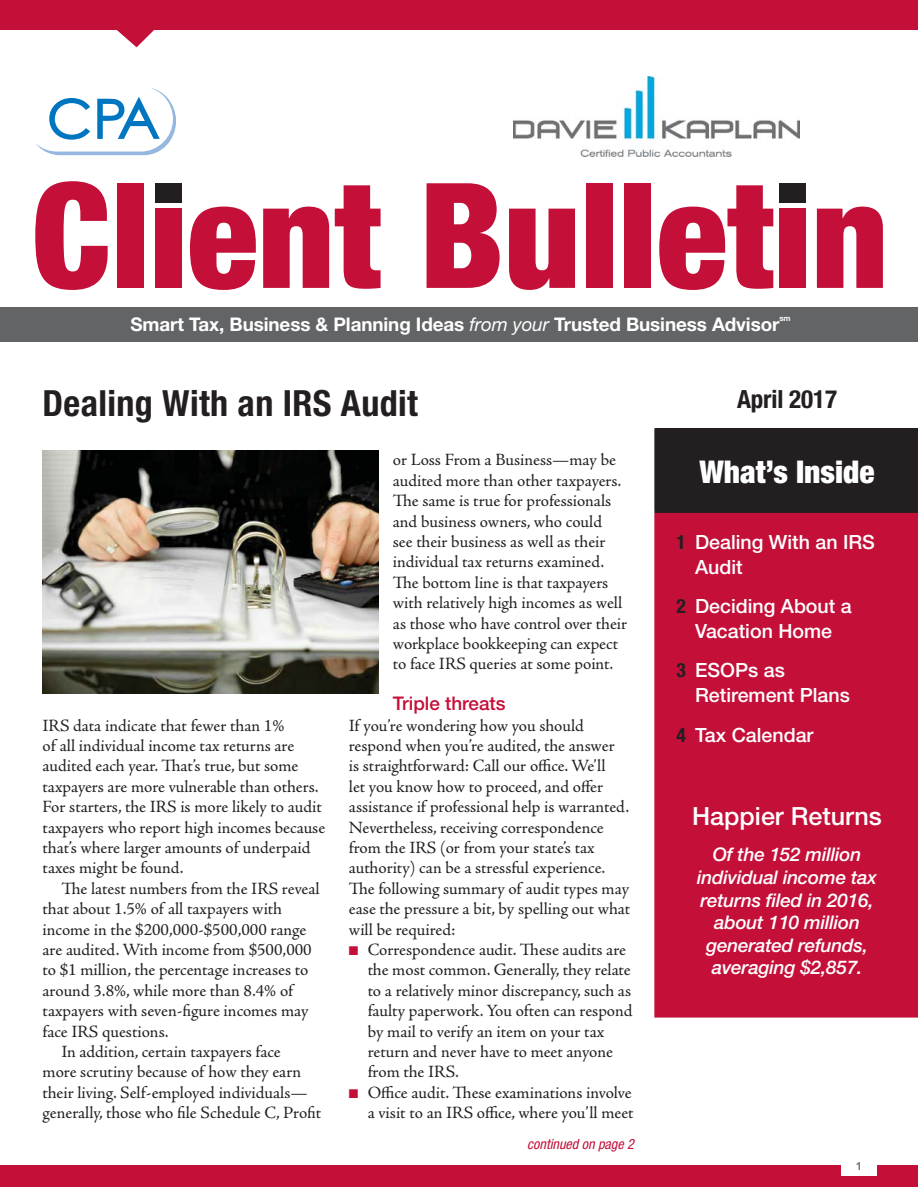
<style>
.page{position:relative;width:918px;height:1188px;background:#fff}
.page>*{position:absolute;margin:0;border:0;box-sizing:border-box;transform-origin:0 0}
.t1{font:700 condensed 36.15px "Helvetica Neue";letter-spacing:.01em;color:#231f20}
.t2{font:900 condensed 31.35px "Helvetica Neue";color:#fff}
.t3{font:500 25.05px "Helvetica Neue";color:#fff}
.t4{font:700 condensed 25.05px "Helvetica Neue";letter-spacing:-.005em;color:#231f20}
.t5{font:500 19.65px/25px "Helvetica Neue";color:#fff}
.t6{font:italic 500 18.9px/22.6px "Helvetica Neue";letter-spacing:-.01em;color:#fff;text-align:center}
.t7{font:700 18.9px "Helvetica Neue";letter-spacing:-.005em;color:#fff}
.t8{font:500 18.9px "Helvetica Neue";color:#c40f39}
.t9{font:17.25px/20.4px "Adobe Jenson Pro";color:#231f20}
.t10{font:italic condensed 14.1px "Helvetica Neue";color:#c40f39}
.t11{font:800 10.95px "Avenir";color:#636466}
.t12{font:700 7.8px "Helvetica Neue";color:#fff}
.s1{font-weight:400;font-style:italic}
.s2{color:#c40f39}
.s3{font-weight:700;font-stretch:condensed;color:#231f20}
</style>
<div class="page">
<svg style="left:35px;top:181px;width:73px;height:109px"></svg>
<div style="left:117px;top:183px;width:26px;height:105px;background:#c40f39"></div>
<div style="left:155px;top:209px;width:26px;height:79px;background:#c40f39"></div>
<div style="left:155px;top:183px;width:26px;height:20px;background:#231f20"></div>
<svg style="left:190px;top:207px;width:66px;height:83px"></svg>
<svg style="left:263px;top:207px;width:66px;height:81px"></svg>
<svg style="left:335px;top:185px;width:46px;height:104px"></svg>
<svg style="left:427px;top:183px;width:73px;height:105px"></svg>
<svg style="left:509px;top:209px;width:66px;height:81px"></svg>
<div style="left:586px;top:183px;width:27px;height:105px;background:#c40f39"></div>
<div style="left:624px;top:183px;width:27px;height:105px;background:#c40f39"></div>
<svg style="left:659px;top:185px;width:114px;height:105px"></svg>
<div style="left:779px;top:209px;width:27px;height:79px;background:#c40f39"></div>
<div style="left:779px;top:183px;width:27px;height:20px;background:#231f20"></div>
<svg style="left:817px;top:207px;width:66px;height:81px"></svg>
<div style="left:0;top:307px;width:918px;height:35px;background:#636466"></div>
<div style="left:0;top:1px;width:918px;height:29px;background:#c40f39"></div>
<svg style="left:117px;top:30px;width:37px;height:17px"></svg>
<svg style="left:36px;top:88px;width:140px;height:67px"></svg>
<div style="left:0;top:1165px;width:918px;height:22px;background:#c40f39"></div>
<div style="left:841px;top:1156px;width:36px;height:19px;background:#fff"></div>
<img style="left:43px;top:451px;width:336px;height:242px">
<div style="left:655px;top:428px;width:263px;height:84px;background:#231f20"></div>
<div style="left:655px;top:512px;width:263px;height:505px;background:#c40f39"></div>
<hr style="left:654px;top:428px;width:2px;height:83px;background:#231f20">
<hr style="left:654px;top:511px;width:264px;height:2px;background:#231f20">
<hr style="left:654px;top:1016px;width:264px;height:2px;background:#c40f39">
<hr style="left:654px;top:513px;width:2px;height:249px;background:#c40f39">
<hr style="left:654px;top:764px;width:2px;height:252px;background:#c40f39">
<hr style="left:654px;top:762px;width:264px;height:2px;background:#c40f39">
<img style="left:513px;top:77px;width:287px;height:80px">
<p class="t7" style="left:130px;top:318px;width:650px">Smart Tax, Business &amp; Planning Ideas <span class="s1">from your</span> Trusted Business Advisor</p>
<p class="t12" style="left:779px;top:315px;width:13px">sm</p>
<h1 class="t1" style="left:43px;top:391px;width:377px">Dealing With an IRS Audit</h1>
<p class="t9" style="left:43px;top:717px;width:284px">IRS data indicate that fewer than 1%<br>of all individual income tax returns are audited each year. That’s true, but some taxpayers are more vulnerable than others.<br>For starters, the IRS is more likely to audit taxpayers who report high incomes because that’s where larger amounts of underpaid taxes might be found.</p>
<p class="t9" style="left:61px;top:880px;width:260px">The latest numbers from the IRS reveal</p>
<p class="t9" style="left:43px;top:900px;width:241px">that about 1.5% of all taxpayers with</p>
<p class="t9" style="left:43px;top:921px;width:265px">income in the $200,000-$500,000 range</p>
<p class="t9" style="left:43px;top:941px;width:271px">are audited. With income from $500,000</p>
<p class="t9" style="left:43px;top:962px;width:267px">to $1 million, the percentage increases to</p>
<p class="t9" style="left:43px;top:982px;width:252px">around 3.8%, while more than 8.4% of</p>
<p class="t9" style="left:43px;top:1002px;width:267px">taxpayers with seven-figure incomes may</p>
<p class="t9" style="left:43px;top:1023px;width:127px">face IRS questions.</p>
<p class="t9" style="left:61px;top:1043px;width:221px">In addition, certain taxpayers face</p>
<p class="t9" style="left:43px;top:1064px;width:260px">more scrutiny because of how they earn</p>
<p class="t9" style="left:43px;top:1084px;width:267px">their living. Self-employed individuals—</p>
<p class="t9" style="left:43px;top:1104px;width:280px">generally, those who file Schedule C, Profit</p>
<p class="t9" style="left:393px;top:452px;width:236px">or Loss From a Business—may be audited more than other taxpayers.<br>The same is true for professionals and business owners, who could<br>see their business as well as their individual tax returns examined.<br>The bottom line is that taxpayers with relatively high incomes as well as those who have control over their workplace bookkeeping can expect to face IRS queries at some point.</p>
<p class="t8" style="left:393px;top:697px;width:114px">Triple threats</p>
<p class="t9" style="left:349px;top:717px;width:283px">If you’re wondering how you should respond when you’re audited, the answer<br>is straightforward: Call our office. We’ll<br>let you know how to proceed, and offer assistance if professional help is warranted.<br>Nevertheless, receiving correspondence from the IRS (or from your state’s tax authority) can be a stressful experience.<br>The following summary of audit types may ease the pressure a bit, by spelling out what will be required:</p>
<p class="t9" style="left:368px;top:941px;width:266px;text-indent:-19px"><span class="s2">■</span> Correspondence audit. These audits are the most common. Generally, they relate to a relatively minor discrepancy, such as faulty paperwork. You often can respond by mail to verify an item on your tax return and never have to meet anyone from the IRS.</p>
<p class="t9" style="left:349px;top:1084px;width:286px;text-align:right"><span class="s2">■</span> Office audit. These examinations involve a visit to an IRS office, where you’ll meet</p>
<p class="t10" style="left:527px;top:1139px;width:108px">continued on page 2</p>
<h3 class="t4" style="left:737px;top:390px;width:102px">April 2017</h3>
<h2 class="t2" style="left:700px;top:461px;width:177px">What’s Inside</h2>
<p class="t5" style="left:695px;top:531px;width:181px;text-indent:-19px"><span class="s3">1</span> Dealing With an IRS<br>Audit</p>
<p class="t5" style="left:676px;top:595px;width:177px;text-align:center"><span class="s3">2</span> Deciding About a<br>Vacation Home</p>
<p class="t5" style="left:695px;top:660px;width:156px;text-indent:-19px"><span class="s3">3</span> ESOPs as<br>Retirement Plans</p>
<p class="t5" style="left:676px;top:724px;width:139px"><span class="s3">4</span> Tax Calendar</p>
<h3 class="t3" style="left:692px;top:807px;width:191px">Happier Returns</h3>
<p class="t6" style="left:697px;top:845px;width:181px">Of the 152 million individual income tax returns filed in 2016, about 110 million generated refunds, averaging $2,857.</p>
<p class="t11" style="left:856px;top:1161px;width:8px">1</p>
</div>
